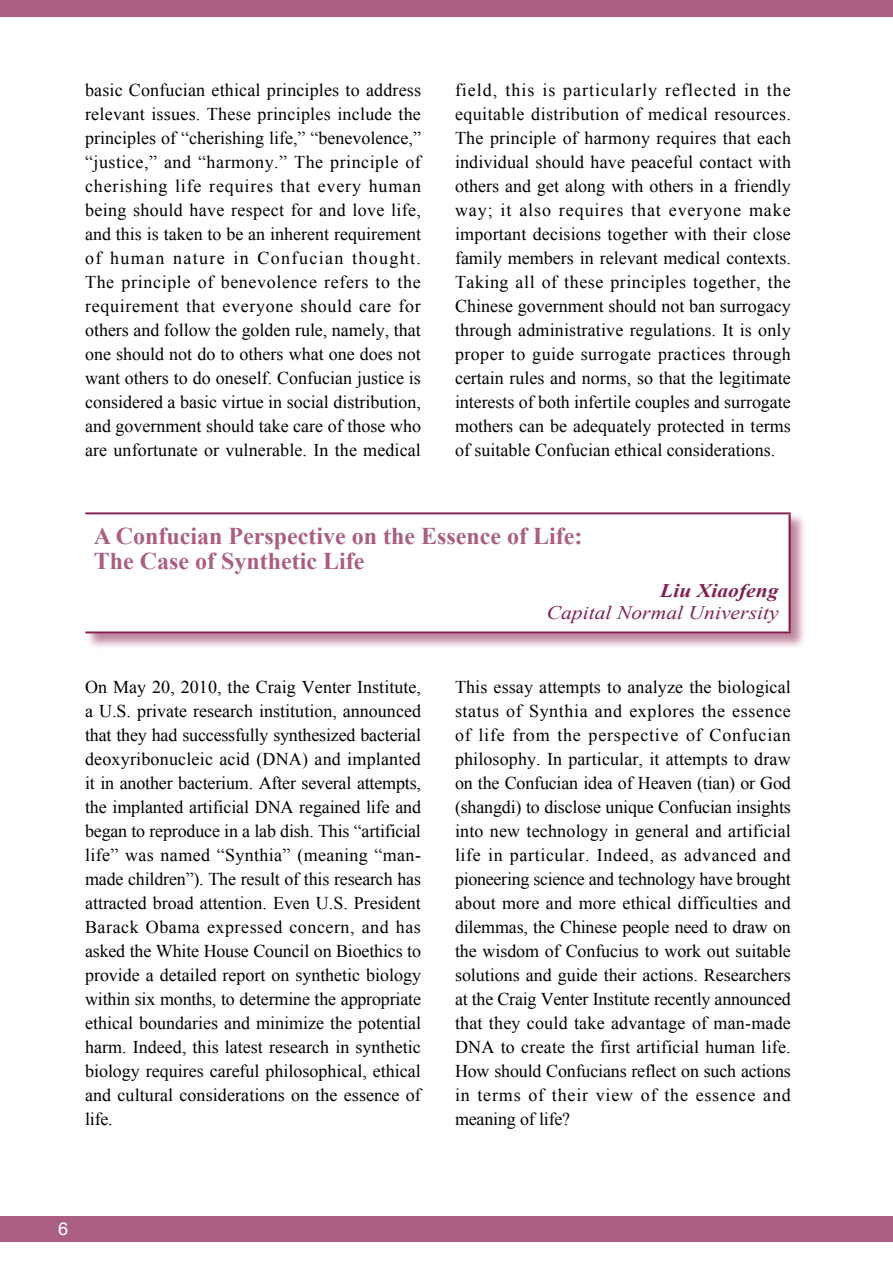
<style>
.page{position:relative;width:893px;height:1263px;background:#fff}
.page>*{position:absolute;margin:0;border:0;box-sizing:border-box;transform-origin:0 0}
.t1{font:700 24px/25px "Times New Roman";color:#aa5e81}
.t2{font:italic 19.2px "Times New Roman";color:#802151;scale:1.13 1}
.t3{font:italic 700 19.2px "Times New Roman";color:#802151;scale:1.13 1}
.t4{font:18px/24px "Times New Roman";letter-spacing:.005em;color:#000;text-align:justify}
.t5{font:18px "Helvetica";color:#fff}
</style>
<div class="page">
<div style="left:0;top:0;width:893px;height:17px;background:#aa5e81"></div>
<div style="left:0;top:1216px;width:893px;height:26px;background:#aa5e81"></div>
<div style="left:85px;top:512px;width:721px;height:137px;background:#aa5e81;opacity:.75"></div>
<div style="left:85px;top:513px;width:705px;height:119px;background:#fff"></div>
<hr style="left:85px;top:512px;width:706px;height:2px;background:#802151">
<hr style="left:85px;top:631px;width:706px;height:2px;background:#802151">
<hr style="left:788px;top:514px;width:3px;height:117px;background:#802151">
<p class="t4" style="left:85px;top:77px;width:337px">basic Confucian ethical principles to address relevant issues. These principles include the principles of “cherishing life,” “benevolence,” “justice,” and “harmony.” The principle of cherishing life requires that every human being should have respect for and love life, and this is taken to be an inherent requirement of human nature in Confucian thought.<br>The principle of benevolence refers to the requirement that everyone should care for others and follow the golden rule, namely, that one should not do to others what one does not want others to do oneself. Confucian justice is considered a basic virtue in social distribution, and government should take care of those who are unfortunate or vulnerable. In the medical</p>
<p class="t4" style="left:455px;top:77px;width:338px">field, this is particularly reflected in the equitable distribution of medical resources.<br>The principle of harmony requires that each individual should have peaceful contact with others and get along with others in a friendly way; it also requires that everyone make important decisions together with their close family members in relevant medical contexts.<br>Taking all of these principles together, the Chinese government should not ban surrogacy through administrative regulations. It is only proper to guide surrogate practices through certain rules and norms, so that the legitimate interests of both infertile couples and surrogate mothers can be adequately protected in terms of suitable Confucian ethical considerations.</p>
<h1 class="t1" style="left:94px;top:522px;width:490px">A Confucian Perspective on the Essence of Life:<br>The Case of Synthetic Life</h1>
<p class="t3" style="left:660px;top:577px;width:106px">Liu Xiaofeng</p>
<p class="t2" style="left:547px;top:599px;width:207px">Capital Normal University</p>
<p class="t4" style="left:85px;top:674px;width:338px">On May 20, 2010, the Craig Venter Institute, a U.S. private research institution, announced that they had successfully synthesized bacterial deoxyribonucleic acid (DNA) and implanted it in another bacterium. After several attempts, the implanted artificial DNA regained life and began to reproduce in a lab dish. This “artificial life” was named “Synthia” (meaning “man&shy;made children”). The result of this research has attracted broad attention. Even U.S. President Barack Obama expressed concern, and has asked the White House Council on Bioethics to provide a detailed report on synthetic biology within six months, to determine the appropriate ethical boundaries and minimize the potential harm. Indeed, this latest research in synthetic biology requires careful philosophical, ethical and cultural considerations on the essence of life.</p>
<p class="t4" style="left:455px;top:674px;width:337px">This essay attempts to analyze the biological status of Synthia and explores the essence of life from the perspective of Confucian philosophy. In particular, it attempts to draw on the Confucian idea of Heaven (tian) or God (shangdi) to disclose unique Confucian insights into new technology in general and artificial life in particular. Indeed, as advanced and pioneering science and technology have brought about more and more ethical difficulties and dilemmas, the Chinese people need to draw on the wisdom of Confucius to work out suitable solutions and guide their actions. Researchers at the Craig Venter Institute recently announced that they could take advantage of man-made DNA to create the first artificial human life.<br>How should Confucians reflect on such actions in terms of their view of the essence and meaning of life?</p>
<p class="t5" style="left:58px;top:1215px;width:12px">6</p>
</div>
